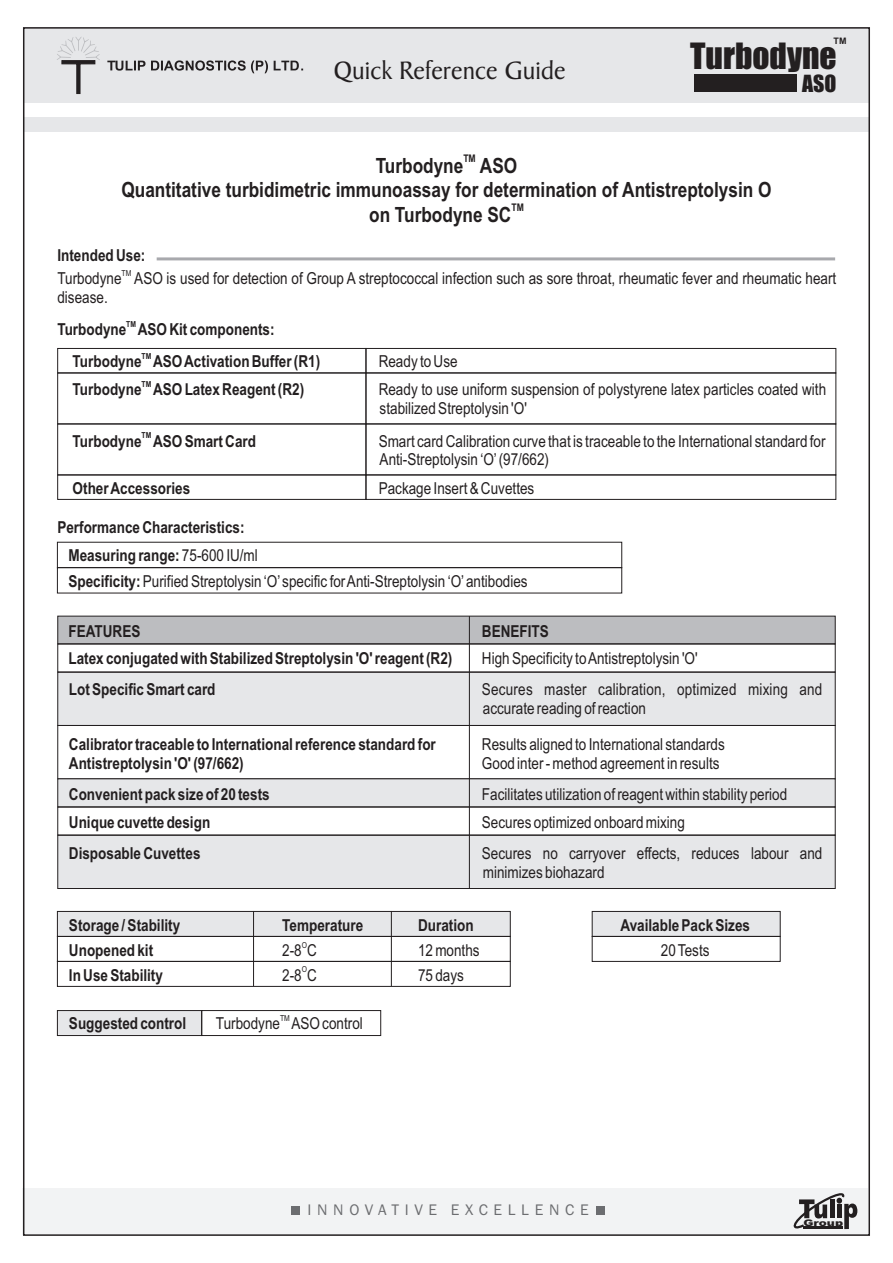
<style>
.page{position:relative;width:893px;height:1263px;background:#fff}
.page>*{position:absolute;margin:0;border:0;box-sizing:border-box;transform-origin:0 0}
.t1{font:33.45px "Impact";color:#231f20}
.t2{font:27px "Baker Signet BT";color:#231f20}
.t3{font:21.9px "Impact";color:#231f20}
.t4{font:700 21px/24px "Arial Narrow";color:#231f20;text-align:center}
.t5{font:16.5px/18.8px "Arial Narrow";color:#231f20}
.t6{font:700 16.5px/28px "Arial Narrow";color:#231f20}
.t7{font:15.9px "Franklin Gothic";letter-spacing:.355em;color:#6c6d70}
.t8{font:700 10.5px "Arial Narrow";color:#231f20}
.t9{font:900 9px "Arial";color:#231f20;scale:1.34 1}
.t10{font:700 9px "Arial";color:#231f20}
.t11{font:700 8.25px "Arial Narrow";color:#231f20}
.t12{font:8.25px "Arial Narrow";color:#231f20}
.s1{font-weight:400}
.s2{font-weight:700}
</style>
<div class="page">
<svg style="left:57px;top:1010px;width:144px;height:26px;background:#d6d6d8"></svg>
<div style="left:201px;top:1010px;width:180px;height:26px;border:1px solid #231f20"></div>
<svg style="left:591px;top:911px;width:190px;height:26px;background:#dbdcde"></svg>
<div style="left:57px;top:672px;width:779px;height:53px;background:#e6e7e9"></div>
<svg style="left:57px;top:615px;width:779px;height:28px;background:#b7b8bb"></svg>
<div style="left:23px;top:27px;width:846px;height:76px;background:#e6e7e9"></div>
<div style="left:23px;top:117px;width:846px;height:15px;background:#e6e7e9"></div>
<div style="left:23px;top:1188px;width:845px;height:46px;background:#f2f3f4"></div>
<div style="left:592px;top:936px;width:189px;height:26px;border:1px solid #231f20"></div>
<hr style="left:157px;top:257px;width:678px;height:3px;background:#a8a9ad">
<div style="left:57px;top:643px;width:779px;height:29px;border:1px solid #231f20"></div>
<div style="left:291px;top:1205px;width:9px;height:9px;background:#6c6d70"></div>
<div style="left:596px;top:1205px;width:9px;height:9px;background:#6c6d70"></div>
<svg style="left:793px;top:1193px;width:64px;height:37px"></svg>
<hr style="left:803px;top:1226px;width:40px;height:3px;background:#231f20">
<svg style="left:57px;top:37px;width:43px;height:57px"></svg>
<svg style="left:107px;top:60px;width:196px;height:13px"></svg>
<div style="left:57px;top:348px;width:309px;height:25px;border:1px solid #231f20"></div>
<div style="left:366px;top:348px;width:470px;height:25px;border:1px solid #231f20"></div>
<div style="left:57px;top:373px;width:309px;height:51px;border:1px solid #231f20"></div>
<div style="left:366px;top:373px;width:470px;height:51px;border:1px solid #231f20"></div>
<div style="left:57px;top:474px;width:309px;height:26px;border:1px solid #231f20"></div>
<div style="left:366px;top:474px;width:470px;height:26px;border:1px solid #231f20"></div>
<div style="left:57px;top:424px;width:309px;height:51px;border:1px solid #231f20"></div>
<div style="left:366px;top:424px;width:470px;height:51px;border:1px solid #231f20"></div>
<div style="left:57px;top:725px;width:779px;height:54px;border:1px solid #231f20"></div>
<div style="left:57px;top:835px;width:779px;height:54px;background:#e6e7e9"></div>
<svg style="left:57px;top:778px;width:779px;height:29px;background:#d8d9da"></svg>
<hr style="left:469px;top:616px;width:1px;height:272px;background:#231f20">
<svg style="left:57px;top:911px;width:454px;height:25px;background:#dcdddf"></svg>
<div style="left:57px;top:936px;width:454px;height:26px;border:1px solid #231f20"></div>
<hr style="left:253px;top:911px;width:1px;height:75px;background:#231f20">
<hr style="left:391px;top:911px;width:1px;height:75px;background:#231f20">
<div style="left:57px;top:961px;width:454px;height:26px;border:1px solid #231f20"></div>
<div style="left:694px;top:75px;width:103px;height:17px;background:#231f20"></div>
<svg style="left:57px;top:541px;width:565px;height:53px"></svg>
<div style="left:57px;top:807px;width:779px;height:28px;border:1px solid #231f20"></div>
<h2 class="t2" style="left:334px;top:58px;width:233px">Quick Reference Guide</h2>
<p class="t10" style="left:834px;top:37px;width:14px">TM</p>
<h3 class="t3" style="left:802px;top:75px;width:36px">ASO</h3>
<h1 class="t1" style="left:690px;top:43px;width:148px">Turbodyne</h1>
<p class="t8" style="left:463px;top:155px;width:14px">TM</p>
<p class="t4" style="left:121px;top:155px;width:652px">Turbodyne ASO<br>Quantitative turbidimetric immunoassay for determination of Antistreptolysin O</p>
<p class="t8" style="left:511px;top:203px;width:14px">TM</p>
<p class="t4" style="left:369px;top:204px;width:144px">on Turbodyne SC</p>
<p class="t6" style="left:57px;top:243px;width:89px">Intended Use:</p>
<p class="t12" style="left:122px;top:270px;width:11px">TM</p>
<p class="t5" style="left:57px;top:270px;width:780px">Turbodyne ASO is used for detection of Group A streptococcal infection such as sore throat, rheumatic fever and rheumatic heart disease.</p>
<p class="t11" style="left:126px;top:321px;width:11px">TM</p>
<p class="t6" style="left:57px;top:317px;width:219px">Turbodyne ASO Kit components:</p>
<p class="t11" style="left:142px;top:353px;width:11px">TM</p>
<p class="t6" style="left:73px;top:349px;width:249px">Turbodyne ASO Activation Buffer (R1)</p>
<p class="t5" style="left:379px;top:353px;width:80px">Ready to Use</p>
<p class="t11" style="left:142px;top:381px;width:11px">TM</p>
<p class="t6" style="left:73px;top:377px;width:233px">Turbodyne ASO Latex Reagent (R2)</p>
<p class="t5" style="left:379px;top:382px;width:449px">Ready to use uniform suspension of polystyrene latex particles coated with stabilized Streptolysin 'O'</p>
<p class="t11" style="left:142px;top:432px;width:11px">TM</p>
<p class="t6" style="left:73px;top:428px;width:185px">Turbodyne ASO Smart Card</p>
<p class="t5" style="left:379px;top:433px;width:448px">Smart card Calibration curve that is traceable to the International standard for<br>Anti-Streptolysin ‘O’(97/662)</p>
<p class="t6" style="left:73px;top:475px;width:119px">Other Accessories</p>
<p class="t5" style="left:379px;top:480px;width:157px">Package Insert &amp; Cuvettes</p>
<p class="t6" style="left:68px;top:515px;width:191px;text-indent:-11px">Performance Characteristics:<br>Measuring range: <span class="s1">75-600 IU/ml</span></p>
<p class="t5" style="left:68px;top:573px;width:461px"><span class="s2">Specificity:</span> Purified Streptolysin ‘O’specific for Anti-Streptolysin ‘O’antibodies</p>
<p class="t6" style="left:69px;top:618px;width:73px">FEATURES</p>
<p class="t6" style="left:482px;top:618px;width:68px">BENEFITS</p>
<p class="t6" style="left:69px;top:646px;width:385px">Latex conjugated with Stabilized Streptolysin 'O' reagent (R2)</p>
<p class="t5" style="left:482px;top:650px;width:217px">High Specificity to Antistreptolysin 'O'</p>
<p class="t6" style="left:69px;top:677px;width:148px">Lot Specific Smart card</p>
<p class="t5" style="left:482px;top:682px;width:342px">Secures master calibration, optimized mixing and accurate reading of reaction</p>
<p class="t6" style="left:69px;top:732px;width:368px">Calibrator traceable to International reference standard for</p>
<p class="t5" style="left:482px;top:736px;width:244px">Results aligned to International standards</p>
<p class="t6" style="left:69px;top:751px;width:176px">Antistreptolysin 'O' (97/662)</p>
<p class="t5" style="left:482px;top:755px;width:239px">Good inter - method agreement in results</p>
<p class="t6" style="left:69px;top:781px;width:202px">Convenient pack size of 20 tests</p>
<p class="t5" style="left:482px;top:786px;width:307px">Facilitates utilization of reagent within stability period</p>
<p class="t6" style="left:69px;top:810px;width:143px">Unique cuvette design</p>
<p class="t5" style="left:482px;top:815px;width:205px">Secures optimized onboard mixing</p>
<p class="t6" style="left:69px;top:841px;width:133px">Disposable Cuvettes</p>
<p class="t5" style="left:482px;top:846px;width:342px">Secures no carryover effects, reduces labour and minimizes biohazard</p>
<p class="t6" style="left:69px;top:912px;width:113px">Storage / Stability</p>
<p class="t6" style="left:282px;top:912px;width:82px">Temperature</p>
<p class="t6" style="left:418px;top:912px;width:57px">Duration</p>
<p class="t6" style="left:620px;top:912px;width:131px">Available Pack Sizes</p>
<p class="t12" style="left:302px;top:942px;width:7px">O</p>
<p class="t6" style="left:69px;top:937px;width:86px">Unopened kit</p>
<p class="t5" style="left:282px;top:942px;width:36px">2-8 C</p>
<p class="t5" style="left:418px;top:942px;width:63px">12 months</p>
<p class="t5" style="left:661px;top:942px;width:50px">20 Tests</p>
<p class="t12" style="left:302px;top:966px;width:7px">O</p>
<p class="t6" style="left:69px;top:962px;width:95px">In Use Stability</p>
<p class="t5" style="left:282px;top:967px;width:36px">2-8 C</p>
<p class="t5" style="left:418px;top:967px;width:47px">75 days</p>
<p class="t12" style="left:280px;top:1015px;width:11px">TM</p>
<p class="t6" style="left:69px;top:1011px;width:119px">Suggested control</p>
<p class="t5" style="left:216px;top:1016px;width:148px">Turbodyne ASO control</p>
<p class="t7" style="left:308px;top:1204px;width:283px">INNOVATIVE EXCELLENCE</p>
<p class="t9" style="left:803px;top:1219px;width:31px">Group</p>
</div>
